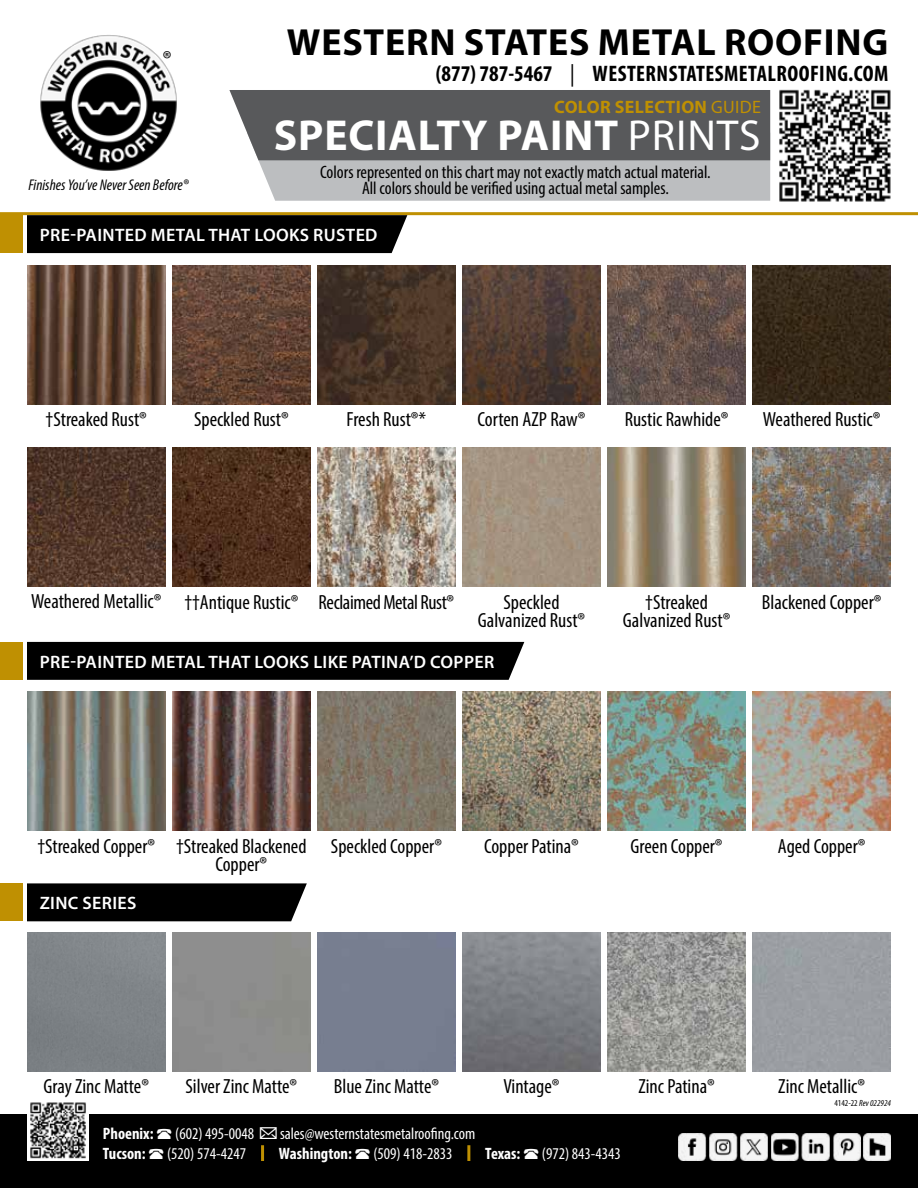
<style>
.page{position:relative;width:918px;height:1188px;background:#fff}
.page>*{position:absolute;margin:0;border:0;box-sizing:border-box;transform-origin:0 0}
.t1{font:700 43.5px "Myriad Pro";letter-spacing:.02em;color:#fff}
.t2{font:700 37.95px "Myriad Pro";letter-spacing:.02em;color:#000}
.t3{font:condensed 23.4px "Myriad Pro";color:#000}
.t4{font:700 condensed 22.5px "Myriad Pro";letter-spacing:.02em;color:#000}
.t5{font:condensed 20.55px/18px "Myriad Pro";color:#000;text-align:center}
.t6{font:condensed 20.55px "Myriad Pro";letter-spacing:-.02em;color:#000}
.t7{font:condensed 18px/16.5px "Myriad Pro";color:#000;text-align:center}
.t8{font:600 18px "Myriad Pro";letter-spacing:.02em;color:#fff}
.t9{font:700 18px "Myriad Pro";letter-spacing:.02em;color:#bf9002}
.t10{font:condensed 16.5px "Myriad Pro";color:#fff}
.t11{font:700 condensed 16.5px "Myriad Pro";color:#fff}
.t12{font:italic condensed 15.6px "Myriad Pro";color:#000}
.t13{font:italic condensed 9px "Myriad Pro";color:#000}
.s1{font-weight:400}
.s2{font-style:normal}
</style>
<div class="page">
<div style="left:0;top:1115px;width:918px;height:73px;background:#000"></div>
<img style="left:679px;top:1134px;width:27px;height:27px">
<img style="left:710px;top:1134px;width:27px;height:27px">
<img style="left:771px;top:1134px;width:28px;height:27px">
<img style="left:802px;top:1134px;width:27px;height:27px">
<img style="left:833px;top:1134px;width:27px;height:27px">
<img style="left:864px;top:1134px;width:27px;height:27px">
<img style="left:740px;top:1134px;width:28px;height:27px">
<img style="left:27px;top:1102px;width:61px;height:59px">
<hr style="left:467px;top:1145px;width:3px;height:16px;background:#bf9002">
<hr style="left:261px;top:1145px;width:3px;height:16px;background:#bf9002">
<img style="left:40px;top:35px;width:137px;height:136px">
<hr style="left:0;top:212px;width:918px;height:3px;background:#bf9002">
<div style="left:27px;top:215px;width:380px;height:38px;background:#000"></div>
<div style="left:0;top:215px;width:22px;height:38px;background:#bf9002"></div>
<img style="left:27px;top:265px;width:139px;height:139px">
<img style="left:172px;top:265px;width:139px;height:139px">
<img style="left:317px;top:265px;width:139px;height:139px">
<img style="left:462px;top:265px;width:139px;height:139px">
<img style="left:607px;top:265px;width:139px;height:139px">
<img style="left:172px;top:448px;width:139px;height:138px">
<img style="left:317px;top:448px;width:139px;height:138px">
<img style="left:462px;top:448px;width:139px;height:138px">
<img style="left:607px;top:448px;width:139px;height:138px">
<img style="left:752px;top:448px;width:139px;height:138px">
<img style="left:27px;top:691px;width:139px;height:139px">
<img style="left:172px;top:691px;width:139px;height:139px">
<img style="left:317px;top:691px;width:139px;height:139px">
<img style="left:462px;top:691px;width:139px;height:139px">
<img style="left:607px;top:691px;width:139px;height:139px">
<img style="left:752px;top:691px;width:139px;height:139px">
<div style="left:27px;top:642px;width:497px;height:38px;background:#000"></div>
<div style="left:0;top:642px;width:22px;height:38px;background:#bf9002"></div>
<img style="left:607px;top:933px;width:139px;height:139px">
<div style="left:27px;top:883px;width:280px;height:38px;background:#000"></div>
<div style="left:0;top:883px;width:22px;height:38px;background:#bf9002"></div>
<svg style="left:229px;top:90px;width:541px;height:111px;background:#818284"></svg>
<img style="left:779px;top:89px;width:112px;height:113px">
<img style="left:27px;top:448px;width:139px;height:138px">
<img style="left:752px;top:265px;width:139px;height:139px">
<img style="left:462px;top:933px;width:139px;height:139px">
<p class="t3" style="left:163px;top:45px;width:10px">®</p>
<p class="t12" style="left:29px;top:176px;width:161px">Finishes You’ve Never Seen Before®</p>
<h2 class="t2" style="left:287px;top:18px;width:603px">WESTERN STATES METAL ROOFING</h2>
<p class="t4" style="left:436px;top:59px;width:454px">(877) 787-5467 <span class="s1">|</span> WESTERNSTATESMETALROOFING.COM</p>
<p class="t9" style="left:554px;top:95px;width:208px">COLOR SELECTION <span class="s1">GUIDE</span></p>
<h1 class="t1" style="left:274px;top:107px;width:488px">SPECIALTY PAINT <span class="s1">PRINTS</span></h1>
<p class="t7" style="left:320px;top:163px;width:392px">Colors represented on this chart may not exactly match actual material.<br>All colors should be verified using actual metal samples.</p>
<p class="t8" style="left:40px;top:223px;width:339px">PRE-PAINTED METAL THAT LOOKS RUSTED</p>
<p class="t5" style="left:46px;top:410px;width:103px">†Streaked Rust®</p>
<p class="t5" style="left:194px;top:410px;width:96px">Speckled Rust®</p>
<p class="t5" style="left:347px;top:410px;width:81px">Fresh Rust®*</p>
<p class="t5" style="left:478px;top:410px;width:109px">Corten AZP Raw®</p>
<p class="t5" style="left:625px;top:410px;width:105px">Rustic Rawhide®</p>
<p class="t5" style="left:763px;top:410px;width:119px">Weathered Rustic®</p>
<p class="t5" style="left:31px;top:592px;width:132px">Weathered Metallic®</p>
<p class="t6" style="left:184px;top:590px;width:271px">††Antique Rustic® Reclaimed Metal Rust®</p>
<p class="t5" style="left:478px;top:593px;width:109px">Speckled<br>Galvanized Rust®</p>
<p class="t5" style="left:623px;top:593px;width:109px">†Streaked<br>Galvanized Rust®</p>
<p class="t5" style="left:762px;top:593px;width:121px">Blackened Copper®</p>
<p class="t8" style="left:40px;top:650px;width:456px">PRE-PAINTED METAL THAT LOOKS LIKE PATINA’D COPPER</p>
<p class="t5" style="left:216px;top:837px;width:93px;text-align:left;text-indent:-178px">†Streaked Copper® †Streaked Blackened<br>Copper®</p>
<p class="t5" style="left:331px;top:837px;width:113px">Speckled Copper®</p>
<p class="t5" style="left:484px;top:837px;width:96px">Copper Patina®</p>
<p class="t5" style="left:631px;top:837px;width:93px">Green Copper®</p>
<p class="t5" style="left:778px;top:837px;width:89px">Aged Copper®</p>
<p class="t8" style="left:40px;top:892px;width:98px">ZINC SERIES</p>
<p class="t5" style="left:44px;top:1077px;width:107px">Gray Zinc Matte®</p>
<p class="t5" style="left:186px;top:1077px;width:113px">Silver Zinc Matte®</p>
<p class="t5" style="left:334px;top:1077px;width:107px">Blue Zinc Matte®</p>
<p class="t5" style="left:638px;top:1077px;width:78px">Zinc Patina®</p>
<p class="t5" style="left:778px;top:1077px;width:88px">Zinc Metallic®</p>
<p class="t5" style="left:503px;top:1077px;width:58px">Vintage®</p>
<p class="t11" style="left:103px;top:1123px;width:52px">Phoenix:</p>
<p class="t10" style="left:175px;top:1123px;width:81px">(602) 495-0048</p>
<p class="t10" style="left:280px;top:1123px;width:197px">sales@westernstatesmetalroofing.com</p>
<p class="t11" style="left:103px;top:1143px;width:44px">Tucson:</p>
<p class="t10" style="left:167px;top:1144px;width:81px">(520) 574-4247</p>
<p class="t11" style="left:279px;top:1143px;width:74px">Washington:</p>
<p class="t10" style="left:373px;top:1144px;width:81px">(509) 418-2833</p>
<p class="t11" style="left:485px;top:1143px;width:37px">Texas:</p>
<p class="t10" style="left:542px;top:1144px;width:81px">(972) 843-4343</p>
<p class="t13" style="left:834px;top:1098px;width:58px"><span class="s2">4142-22</span> Rev 022924</p>
</div>
